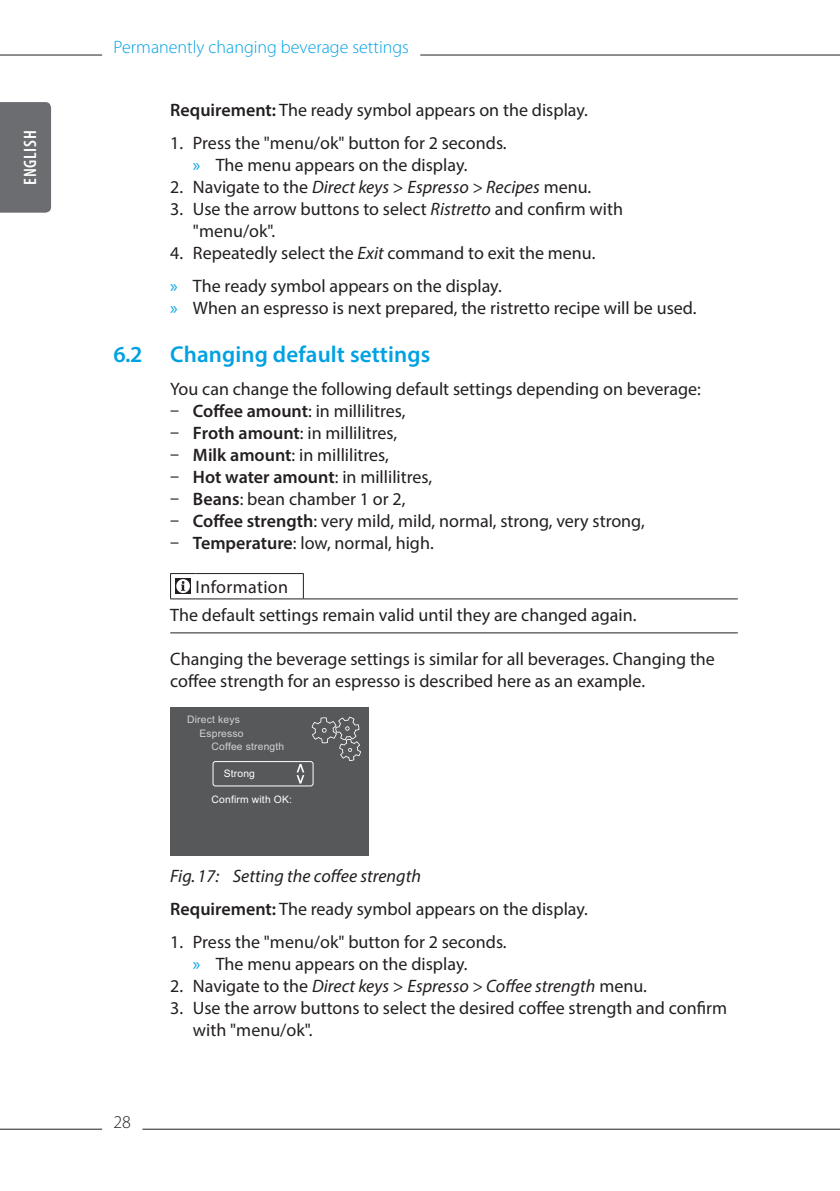
<style>
.page{position:relative;width:840px;height:1191px;background:#fff}
.page>*{position:absolute;margin:0;border:0;box-sizing:border-box;transform-origin:0 0}
.t1{font:600 23px "Myriad Pro";letter-spacing:.005em;color:#00a1e3}
.t2{font:18px/22px "Myriad Pro";color:#231f20}
.t3{font:italic 18px "Myriad Pro";color:#231f20}
.t4{font:300 18px "Myriad Pro";color:#00a1e3}
.t5{font:600 condensed 18px "Myriad Pro";letter-spacing:.04em;color:#fff}
.t6{font:300 18px "Myriad Pro";color:#231f20}
.t7{font:10.4px "Arial";letter-spacing:.015em;color:#d1d2d4}
.t8{font:10.4px "Arial";letter-spacing:.015em;color:#fff}
.s1{font-weight:600}
.s2{color:#00a1e3}
.s3{font-style:normal}
.s4{font-style:italic}
</style>
<div class="page">
<hr style="left:0;top:55px;width:839px;height:1px;background:#231f20">
<hr style="left:0;top:1128px;width:839px;height:1px;background:#231f20">
<div style="left:102px;top:50px;width:318px;height:10px;background:#fff"></div>
<div style="left:102px;top:1125px;width:40px;height:10px;background:#fff"></div>
<div style="left:0;top:102px;width:51px;height:111px;background:#6c6d70"></div>
<hr style="left:170px;top:632px;width:567px;height:1px;background:#231f20">
<hr style="left:303px;top:598px;width:434px;height:1px;background:#231f20">
<svg style="left:170px;top:573px;width:25px;height:26px"></svg>
<hr style="left:195px;top:573px;width:108px;height:1px;background:#231f20">
<svg style="left:303px;top:574px;width:1px;height:24px"></svg>
<hr style="left:195px;top:598px;width:108px;height:1px;background:#231f20">
<img style="left:176px;top:579px;width:14px;height:14px">
<div style="left:170px;top:707px;width:198px;height:149px;background:#57585a"></div>
<svg style="left:311px;top:716px;width:50px;height:45px"></svg>
<div style="left:212px;top:761px;width:101px;height:25px;border:1px solid #fff;border-radius:2px"></div>
<svg style="left:296px;top:764px;width:8px;height:19px"></svg>
<p class="t5" style="left:19px;top:185px;width:56px;rotate:-90deg">ENGLISH</p>
<p class="t4" style="left:113px;top:36px;width:297px">Permanently changing beverage settings</p>
<p class="t2" style="left:170px;top:98px;width:419px"><span class="s1">Requirement:</span> The ready symbol appears on the display.</p>
<p class="t2" style="left:193px;top:131px;width:315px;text-indent:-23px">1. Press the "menu/ok" button for 2 seconds. <span class="s2">»</span> The menu appears on the display.</p>
<p class="t3" style="left:170px;top:175px;width:422px"><span class="s3">2. Navigate to the</span> Direct keys <span class="s3">&gt;</span> Espresso &gt; Recipes <span class="s3">menu.</span></p>
<p class="t2" style="left:193px;top:197px;width:431px;text-indent:-23px">3. Use the arrow buttons to select <span class="s4">Ristretto</span> and confirm with "menu/ok".</p>
<p class="t2" style="left:170px;top:236px;width:426px;line-height:33.4px">4. Repeatedly select the <span class="s4">Exit</span> command to exit the menu. <span class="s2">»</span> The ready symbol appears on the display.</p>
<p class="t2" style="left:170px;top:297px;width:527px"><span class="s2">»</span> When an espresso is next prepared, the ristretto recipe will be used.</p>
<p class="t1" style="left:113px;top:340px;width:318px">6.2 Changing default settings</p>
<p class="t2" style="left:170px;top:378px;width:532px">You can change the following default settings depending on beverage: ū <span class="s1">Coffee amount</span>: in millilitres,<br>ū <span class="s1">Froth amount</span>: in millilitres,<br>ū <span class="s1">Milk amount</span>: in millilitres,<br>ū <span class="s1">Hot water amount</span>: in millilitres,<br>ū <span class="s1">Beans</span>: bean chamber 1 or 2,<br>ū <span class="s1">Coffee strength</span>: very mild, mild, normal, strong, very strong,<br>ū <span class="s1">Temperature</span>: low, normal, high.</p>
<p class="t2" style="left:170px;top:573px;width:467px;line-height:28px;text-indent:25px">Information<br>The default settings remain valid until they are changed again.</p>
<p class="t2" style="left:170px;top:648px;width:546px">Changing the beverage settings is similar for all beverages. Changing the coffee strength for an espresso is described here as an example.</p>
<p class="t7" style="left:187px;top:713px;width:54px">Direct keys</p>
<p class="t7" style="left:199px;top:726px;width:46px">Espresso</p>
<p class="t7" style="left:211px;top:739px;width:74px">Coffee strength</p>
<p class="t8" style="left:224px;top:766px;width:33px">Strong</p>
<p class="t8" style="left:211px;top:793px;width:82px">Confirm with OK:</p>
<p class="t6" style="left:113px;top:1111px;width:19px">28</p>
<p class="t2" style="left:170px;top:858px;width:419px;line-height:33px"><span class="s4">Fig. 17: Setting the coffee strength<br></span><span class="s1">Requirement:</span> The ready symbol appears on the display.</p>
<p class="t2" style="left:193px;top:930px;width:315px;text-indent:-23px">1. Press the "menu/ok" button for 2 seconds. <span class="s2">»</span> The menu appears on the display.</p>
<p class="t3" style="left:170px;top:974px;width:478px"><span class="s3">2. Navigate to the</span> Direct keys <span class="s3">&gt;</span> Espresso &gt; Coffee strength <span class="s3">menu.</span></p>
<p class="t2" style="left:193px;top:996px;width:535px;text-indent:-23px">3. Use the arrow buttons to select the desired coffee strength and confirm with "menu/ok".</p>
</div>
